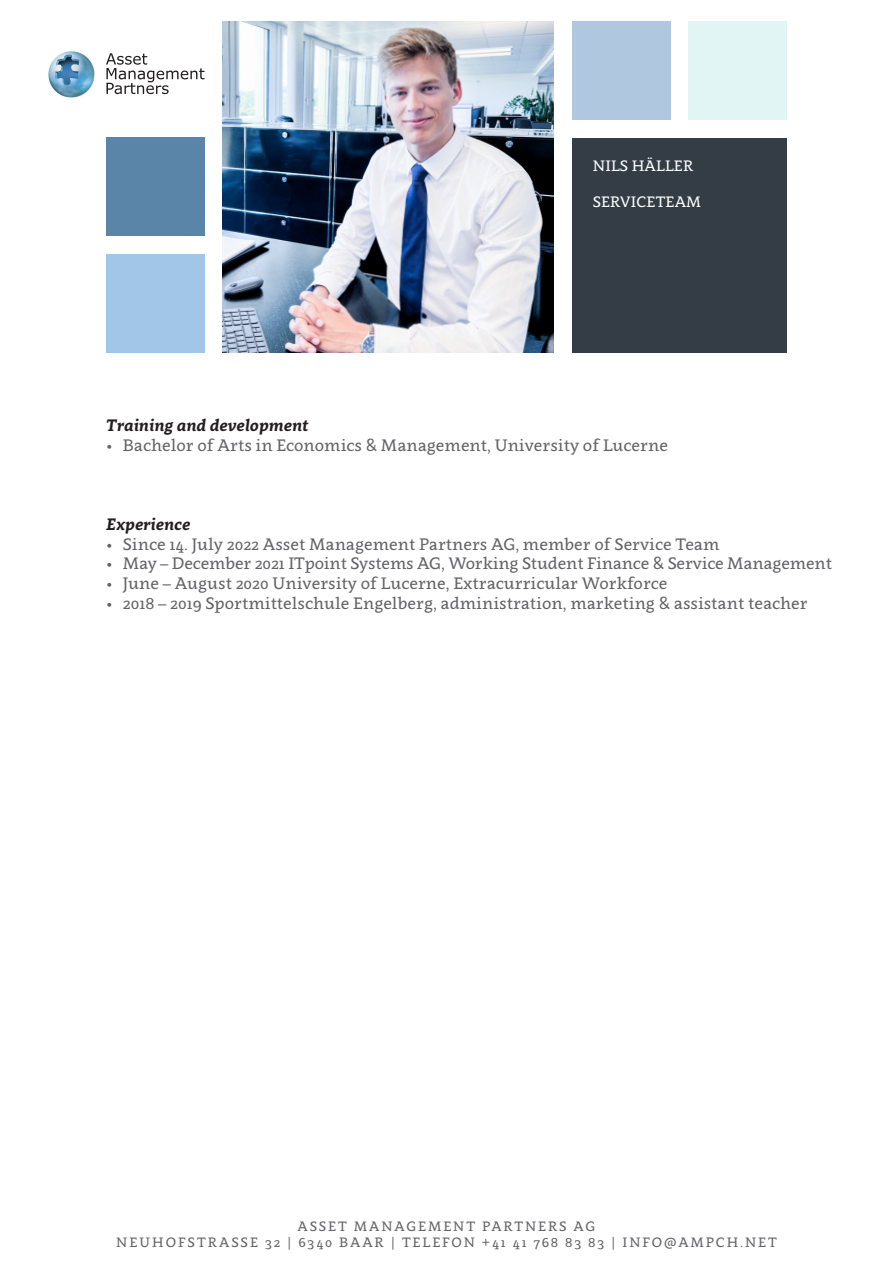
<style>
.page{position:relative;width:893px;height:1263px;background:#fff}
.page>*{position:absolute;margin:0;border:0;box-sizing:border-box;transform-origin:0 0}
.t1{font:16.5px "Clavo";color:#636366}
.t2{font:italic 700 16.5px "Clavo";color:#231f20}
.t3{font:15px "Clavo";letter-spacing:.01em;color:#fff}
.t4{font:13.5px/16.2px "Clavo";letter-spacing:.14em;color:#636366;text-align:center}
</style>
<div class="page">
<img style="left:223px;top:21px;width:331px;height:332px">
<div style="left:572px;top:138px;width:215px;height:215px;background:#343d46"></div>
<div style="left:572px;top:21px;width:98px;height:98px;background:#b0c8df"></div>
<div style="left:688px;top:21px;width:98px;height:98px;background:#e0f5f4"></div>
<div style="left:106px;top:138px;width:99px;height:98px;background:#5b85a8"></div>
<div style="left:106px;top:254px;width:99px;height:99px;background:#a2c6e8"></div>
<img style="left:48px;top:51px;width:47px;height:47px">
<svg style="left:106px;top:53px;width:99px;height:41px"></svg>
<p class="t3" style="left:593px;top:155px;width:102px">NILS HÄLLER</p>
<p class="t3" style="left:593px;top:191px;width:110px">SERVICETEAM</p>
<p class="t2" style="left:106px;top:413px;width:204px">Training and development</p>
<p class="t1" style="left:106px;top:433px;width:563px">• Bachelor of Arts in Economics &amp; Management, University of Lucerne</p>
<p class="t2" style="left:106px;top:512px;width:85px">Experience</p>
<p class="t1" style="left:106px;top:532px;width:615px">• Since 14. July 2022 Asset Management Partners AG, member of Service Team</p>
<p class="t1" style="left:106px;top:552px;width:727px">• May – December 2021 ITpoint Systems AG, Working Student Finance &amp; Service Management</p>
<p class="t1" style="left:106px;top:572px;width:563px">• June – August 2020 University of Lucerne, Extracurricular Workforce</p>
<p class="t1" style="left:106px;top:592px;width:703px">• 2018 – 2019 Sportmittelschule Engelberg, administration, marketing &amp; assistant teacher</p>
<p class="t4" style="left:116px;top:1217px;width:662px">ASSET MANAGEMENT PARTNERS AG<br>NEUHOFSTRASSE 32 | 6340 BAAR | TELEFON +41 41 768 83 83 | INFO@AMPCH.NET</p>
</div>
